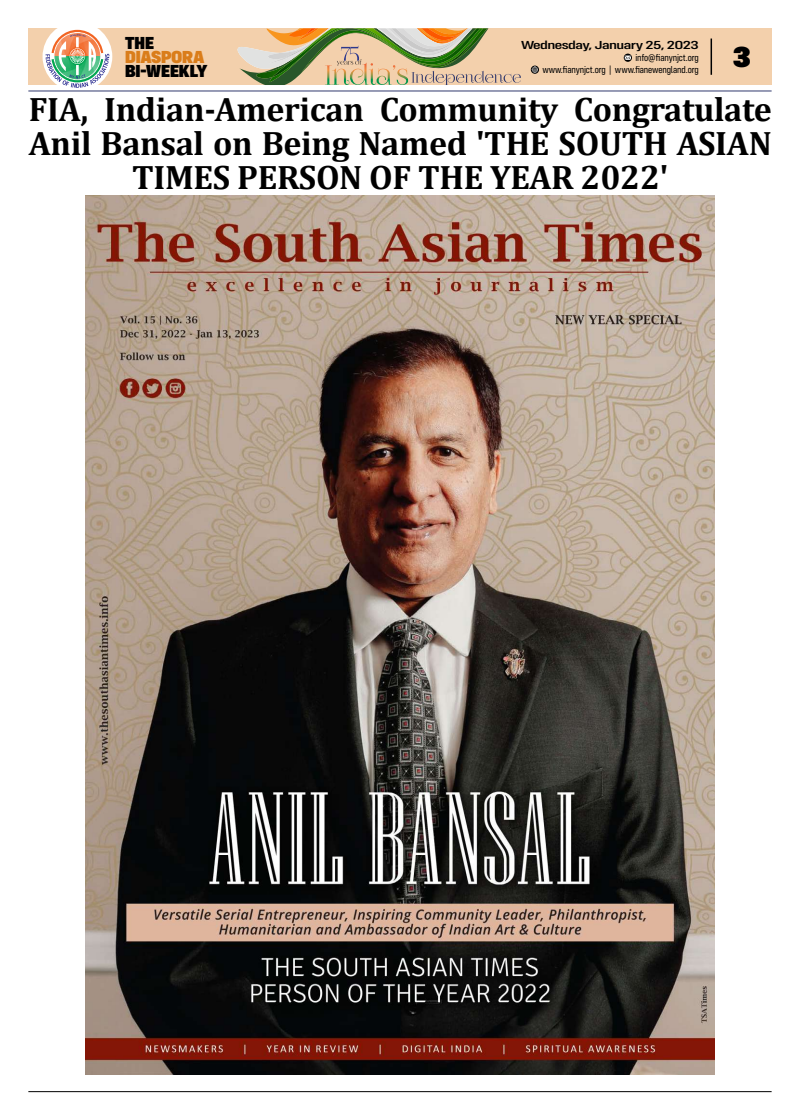
<style>
.page{position:relative;width:800px;height:1120px;background:#fff}
.page>*{position:absolute;margin:0;border:0;box-sizing:border-box;transform-origin:0 0}
.t1{font:700 34px/34px "Cambria";letter-spacing:-.01em;color:#000;text-align:center}
.t2{font:900 30px "Config Condensed";color:#000;scale:1.3 1}
.t3{font:900 18px "Config Condensed";letter-spacing:-.035em;color:#000;scale:1.2 1}
.t4{font:900 18px "Config Condensed";letter-spacing:-.03em;color:#da7d1a;scale:1.2 1}
.t5{font:500 12px "Config Condensed";letter-spacing:-.03em;color:#000;scale:1.5 1}
.t6{font:10px/12px "Config Condensed";letter-spacing:-.01em;color:#000;text-align:right}
</style>
<div class="page">
<div style="left:28px;top:28px;width:743px;height:57px;background:#f3d0ac"></div>
<div style="left:43px;top:22px;width:69px;height:69px;background:#fff;border-radius:50%"></div>
<svg style="left:45px;top:30px;width:64px;height:58px"></svg>
<hr style="left:28px;top:91px;width:743px;height:1px;background:#31396d">
<svg style="left:623px;top:54px;width:8px;height:8px"></svg>
<svg style="left:624px;top:56px;width:6px;height:4px"></svg>
<hr style="left:710px;top:39px;width:1px;height:36px;background:#000">
<svg style="left:237px;top:28px;width:302px;height:57px"></svg>
<hr style="left:28px;top:1091px;width:743px;height:1px;background:#000">
<img style="left:86px;top:195px;width:628px;height:880px">
<p class="t3" style="left:125px;top:32px;width:26px">THE</p>
<p class="t4" style="left:125px;top:46px;width:68px">DIASPORA</p>
<p class="t3" style="left:125px;top:60px;width:70px">BI-WEEKLY</p>
<p class="t6" style="left:542px;top:51px;width:158px">info@fianynjct.org<br>www.fianynjct.org | www.fianewengland.org</p>
<p class="t5" style="left:520px;top:38px;width:120px">Wednesday, January 25, 2023</p>
<p class="t2" style="left:732px;top:39px;width:15px">3</p>
<p class="t1" style="left:29px;top:91px;width:744px">FIA, Indian-American Community Congratulate<br>Anil Bansal on Being Named 'THE SOUTH ASIAN<br>TIMES PERSON OF THE YEAR 2022'</p>
</div>
